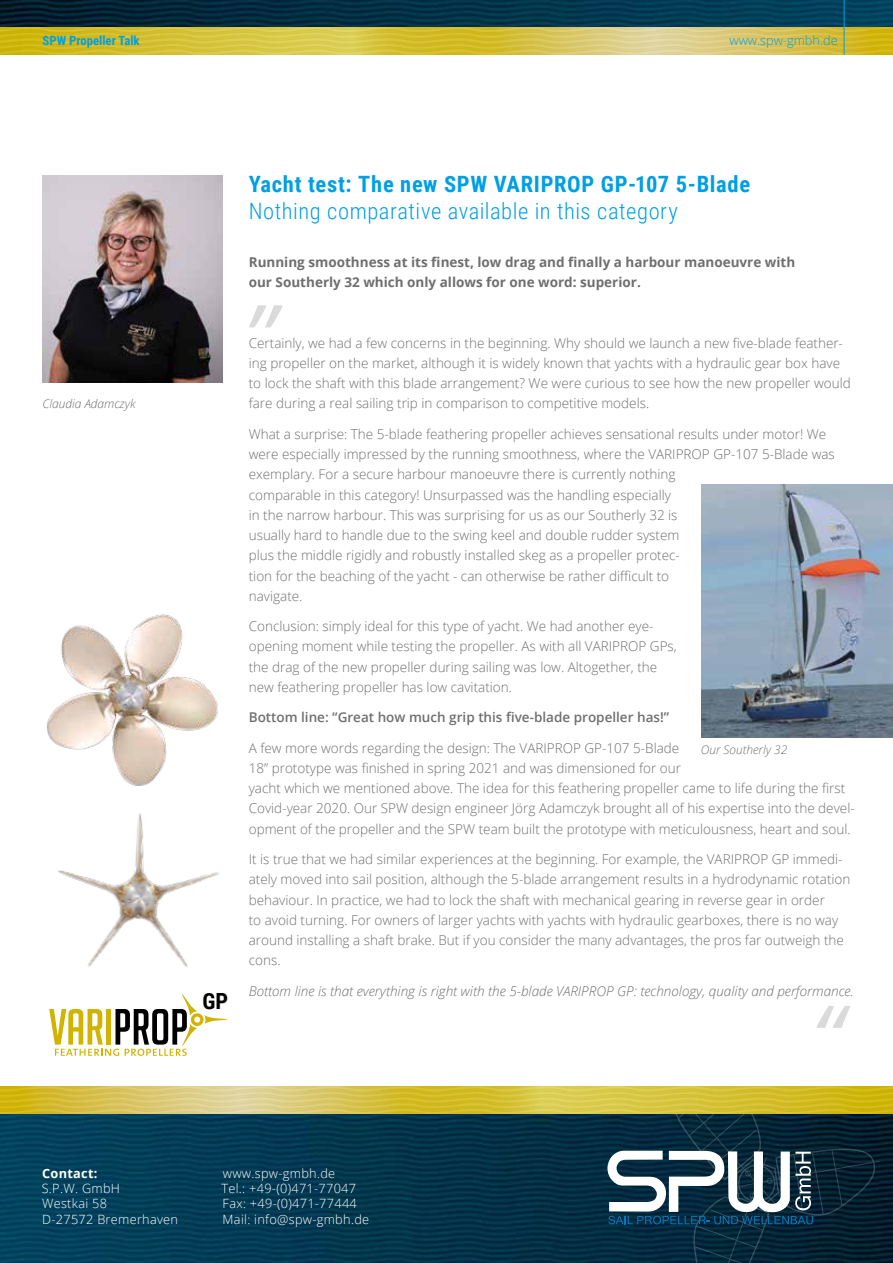
<style>
.page{position:relative;width:893px;height:1263px;background:#fff}
.page>*{position:absolute;margin:0;border:0;box-sizing:border-box;transform-origin:0 0}
.t1{font:300 22.5px "Roboto Condensed";letter-spacing:.025em;color:#009fe3}
.t2{font:700 22.5px "Roboto Condensed";letter-spacing:.03em;color:#009fe3}
.t3{font:700 22.35px "Roboto Condensed";color:#000}
.t4{font:300 13.5px/20.2px "Open Sans";color:#706f6f}
.t5{font:700 13.5px/20.2px "Open Sans";color:#706f6f}
.t6{font:italic 300 13.5px "Open Sans";color:#706f6f}
.t7{font:600 13.5px "Open Sans";color:#706f6f}
.t8{font:300 12.75px/15.3px "Open Sans";letter-spacing:.025em;color:#fff}
.t9{font:700 12.75px "Roboto Condensed";color:#009fe3}
.t10{font:300 12.75px "Open Sans";color:#009fe3}
.t11{font:700 12.75px "Open Sans";letter-spacing:.025em;color:#fff}
.t12{font:italic 300 12px "Open Sans";color:#706f6f}
</style>
<div class="page">
<img style="left:0;top:1114px;width:893px;height:149px">
<img style="left:0;top:0;width:893px;height:27px">
<svg style="left:607px;top:1086px;width:277px;height:177px;background:#254252"></svg>
<img style="left:0;top:1087px;width:893px;height:27px">
<img style="left:0;top:27px;width:893px;height:27px">
<svg style="left:817px;top:1006px;width:33px;height:22px"></svg>
<hr style="left:844px;top:0;width:1px;height:55px;background:#009fe3">
<svg style="left:249px;top:305px;width:33px;height:22px"></svg>
<img style="left:43px;top:176px;width:179px;height:206px">
<img style="left:702px;top:484px;width:191px;height:254px">
<img style="left:47px;top:614px;width:171px;height:172px">
<img style="left:58px;top:813px;width:161px;height:154px">
<svg style="left:49px;top:993px;width:179px;height:63px"></svg>
<p class="t9" style="left:43px;top:32px;width:99px">SPW Propeller Talk</p>
<p class="t10" style="left:729px;top:32px;width:110px">www.spw-gmbh.de</p>
<p class="t12" style="left:43px;top:396px;width:95px">Claudia Adamczyk</p>
<h2 class="t3" style="left:202px;top:985px;width:27px">GP</h2>
<h1 class="t2" style="left:249px;top:169px;width:503px">Yacht test: The new SPW VARIPROP GP-107 5-Blade</h1>
<h1 class="t1" style="left:249px;top:196px;width:431px">Nothing comparative available in this category</h1>
<p class="t5" style="left:249px;top:251px;width:548px">Running smoothness at its finest, low drag and finally a harbour manoeuvre with our Southerly 32 which only allows for one word: superior.</p>
<p class="t4" style="left:249px;top:332px;width:603px">Certainly, we had a few concerns in the beginning. Why should we launch a new five-blade feather&shy;ing propeller on the market, although it is widely known that yachts with a hydraulic gear box have to lock the shaft with this blade arrangement? We were curious to see how the new propeller would fare during a real sailing trip in comparison to competitive models.</p>
<p class="t4" style="left:249px;top:423px;width:588px">What a surprise: The 5-blade feathering propeller achieves sensational results under motor! We were especially impressed by the running smoothness, where the VARIPROP GP-107 5-Blade was exemplary. For a secure harbour manoeuvre there is currently nothing<br>comparable in this category! Unsurpassed was the handling especially<br>in the narrow harbour. This was surprising for us as our Southerly 32 is<br>usually hard to handle due to the swing keel and double rudder system<br>plus the middle rigidly and robustly installed skeg as a propeller protec-<br>tion for the beaching of the yacht - can otherwise be rather difficult to<br>navigate.</p>
<p class="t4" style="left:249px;top:616px;width:429px">Conclusion: simply ideal for this type of yacht. We had another eye&shy;opening moment while testing the propeller. As with all VARIPROP GPs, the drag of the new propeller during sailing was low. Altogether, the new feathering propeller has low cavitation.</p>
<p class="t7" style="left:249px;top:708px;width:422px">Bottom line: “Great how much grip this five-blade propeller has!”</p>
<p class="t4" style="left:249px;top:737px;width:607px">A few more words regarding the design: The VARIPROP GP-107 5-Blade<br>18” prototype was finished in spring 2021 and was dimensioned for our<br>yacht which we mentioned above. The idea for this feathering propeller came to life during the first Covid-year 2020. Our SPW design engineer Jörg Adamczyk brought all of his expertise into the devel&shy;opment of the propeller and the SPW team built the prototype with meticulousness, heart and soul.</p>
<p class="t4" style="left:249px;top:849px;width:603px">It is true that we had similar experiences at the beginning. For example, the VARIPROP GP immedi&shy;ately moved into sail position, although the 5-blade arrangement results in a hydrodynamic rotation behaviour. In practice, we had to lock the shaft with mechanical gearing in reverse gear in order<br>to avoid turning. For owners of larger yachts with yachts with hydraulic gearboxes, there is no way around installing a shaft brake. But if you consider the many advantages, the pros far outweigh the cons.</p>
<p class="t6" style="left:249px;top:981px;width:607px">Bottom line is that everything is right with the 5-blade VARIPROP GP: technology, quality and performance.</p>
<p class="t12" style="left:701px;top:741px;width:88px">Our Southerly 32</p>
<p class="t11" style="left:42px;top:1164px;width:57px">Contact:</p>
<p class="t8" style="left:42px;top:1180px;width:138px">S.P.W. GmbH<br>Westkai 58<br>D-27572 Bremerhaven</p>
<p class="t8" style="left:221px;top:1165px;width:149px">www.spw-gmbh.de<br>Tel.: +49-(0)471-77047<br>Fax: +49-(0)471-77444<br>Mail: info@spw-gmbh.de</p>
</div>
